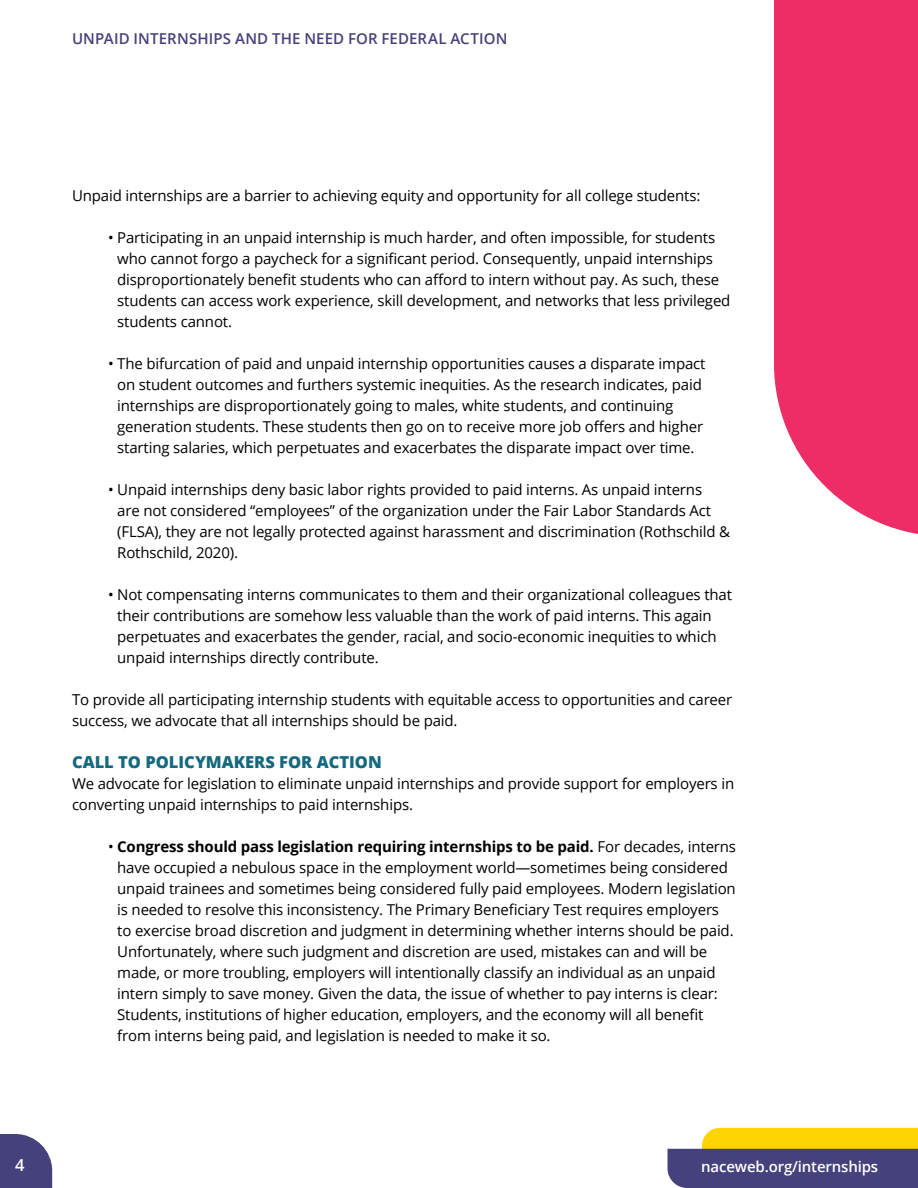
<style>
.page{position:relative;width:918px;height:1188px;background:#fff}
.page>*{position:absolute;margin:0;border:0;box-sizing:border-box;transform-origin:0 0}
.subhead{font:800 16.5px "Open Sans";color:#15697e}
.t1{font:600 16.5px "Open Sans";color:#fff}
.body{font:15px/21px "Open Sans";letter-spacing:-.01em;color:#000}
.t2{font:600 15px "Open Sans";letter-spacing:.005em;color:#45417c}
.t3{font:600 15px "Open Sans";letter-spacing:-.01em;color:#fff}
.s1{font-weight:700}
</style>
<div class="page">
<svg style="left:774px;top:0;width:144px;height:534px;background:#ef3d72"></svg>
<svg style="left:0;top:1134px;width:52px;height:54px;background:#585489"></svg>
<svg style="left:668px;top:1128px;width:250px;height:60px;background:#86775e"></svg>
<p class="t2" style="left:72px;top:29px;width:437px">UNPAID INTERNSHIPS AND THE NEED FOR FEDERAL ACTION</p>
<p class="t1" style="left:15px;top:1153px;width:11px">4</p>
<p class="body" style="left:72px;top:185px;width:630px">Unpaid internships are a barrier to achieving equity and opportunity for all college students:</p>
<p class="body" style="left:117px;top:227px;width:615px;text-indent:-9px">• Participating in an unpaid internship is much harder, and often impossible, for students who cannot forgo a paycheck for a significant period. Consequently, unpaid internships disproportionately benefit students who can afford to intern without pay. As such, these students can access work experience, skill development, and networks that less privileged students cannot.</p>
<p class="body" style="left:117px;top:353px;width:590px;text-indent:-9px">• The bifurcation of paid and unpaid internship opportunities causes a disparate impact on student outcomes and furthers systemic inequities. As the research indicates, paid internships are disproportionately going to males, white students, and continuing generation students. These students then go on to receive more job offers and higher starting salaries, which perpetuates and exacerbates the disparate impact over time.</p>
<p class="body" style="left:117px;top:479px;width:614px;text-indent:-9px">• Unpaid internships deny basic labor rights provided to paid interns. As unpaid interns<br>are not considered “employees” of the organization under the Fair Labor Standards Act (FLSA), they are not legally protected against harassment and discrimination (Rothschild &amp; Rothschild, 2020).</p>
<p class="body" style="left:117px;top:584px;width:616px;text-indent:-9px">• Not compensating interns communicates to them and their organizational colleagues that their contributions are somehow less valuable than the work of paid interns. This again perpetuates and exacerbates the gender, racial, and socio-economic inequities to which unpaid internships directly contribute.</p>
<p class="body" style="left:72px;top:689px;width:662px">To provide all participating internship students with equitable access to opportunities and career success, we advocate that all internships should be paid.</p>
<p class="subhead" style="left:72px;top:749px;width:311px">CALL TO POLICYMAKERS FOR ACTION</p>
<p class="body" style="left:72px;top:773px;width:664px">We advocate for legislation to eliminate unpaid internships and provide support for employers in converting unpaid internships to paid internships.</p>
<p class="body" style="left:117px;top:836px;width:620px;text-indent:-9px">• <span class="s1">Congress should pass legislation requiring internships to be paid.</span> For decades, interns have occupied a nebulous space in the employment world—sometimes being considered unpaid trainees and sometimes being considered fully paid employees. Modern legislation is needed to resolve this inconsistency. The Primary Beneficiary Test requires employers to exercise broad discretion and judgment in determining whether interns should be paid.<br>Unfortunately, where such judgment and discretion are used, mistakes can and will be made, or more troubling, employers will intentionally classify an individual as an unpaid intern simply to save money. Given the data, the issue of whether to pay interns is clear:<br>Students, institutions of higher education, employers, and the economy will all benefit from interns being paid, and legislation is needed to make it so.</p>
<p class="t3" style="left:701px;top:1157px;width:179px">naceweb.org/internships</p>
</div>
